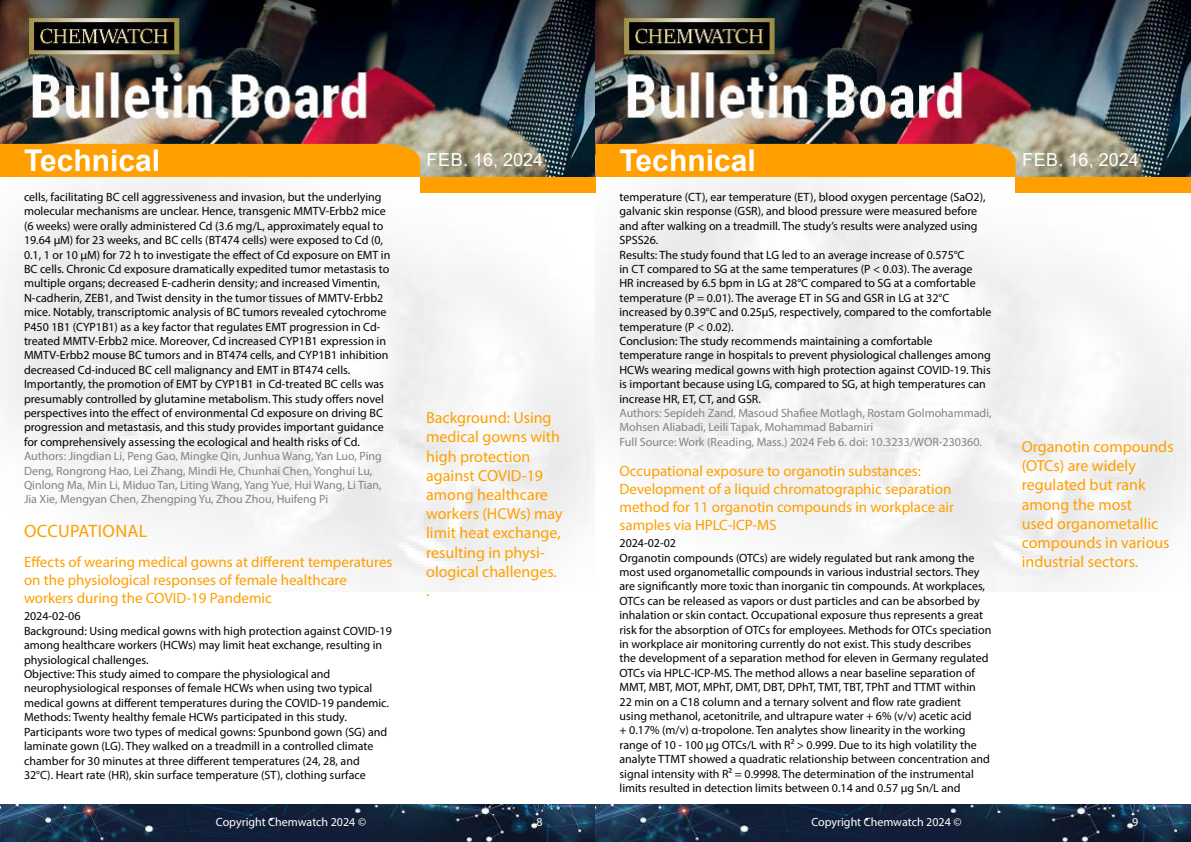
<style>
.page{position:relative;width:1191px;height:842px;background:#fff}
.page>*{position:absolute;margin:0;border:0;box-sizing:border-box;transform-origin:0 0}
.t1{font:700 30px "Arial";color:#fff}
.t2{font:18px "Arial";color:#fff}
.t3{font:18px "Myriad Pro";letter-spacing:.02em;color:#ff9f00}
.t4{font:16px/19.2px "Myriad Pro";color:#ff9f00}
.t5{font:15px/18px "Myriad Pro";color:#ff9f00}
.t6{font:12px/14.4px "Myriad Pro";color:#000}
.t7{font:12px/14.4px "Myriad Pro";color:#808285}
.t8{font:12px "Myriad Pro";color:#fff}
</style>
<div class="page">
<img style="left:0;top:0;width:1191px;height:592px">
<div style="left:420px;top:177px;width:175px;height:15px;background:#ff9f00"></div>
<div style="left:1015px;top:177px;width:176px;height:15px;background:#ff9f00"></div>
<div style="left:0;top:144px;width:420px;height:33px;background:#ff9f00"></div>
<div style="left:595px;top:144px;width:420px;height:33px;background:#ff9f00"></div>
<img style="left:0;top:804px;width:1191px;height:38px">
<h1 class="t1" style="left:24px;top:139px;width:138px">Technical</h1>
<h1 class="t1" style="left:619px;top:139px;width:138px">Technical</h1>
<p class="t6" style="left:24px;top:190px;width:368px">cells, facilitating BC cell aggressiveness and invasion, but the underlying molecular mechanisms are unclear. Hence, transgenic MMTV-Erbb2 mice (6 weeks) were orally administered Cd (3.6 mg/L, approximately equal to 19.64 μΜ) for 23 weeks, and BC cells (BT474 cells) were exposed to Cd (0, 0.1, 1 or 10 μΜ) for 72 h to investigate the effect of Cd exposure on EMT in BC cells. Chronic Cd exposure dramatically expedited tumor metastasis to multiple organs; decreased E-cadherin density; and increased Vimentin, N-cadherin, ZEB1, and Twist density in the tumor tissues of MMTV-Erbb2 mice. Notably, transcriptomic analysis of BC tumors revealed cytochrome P450 1B1 (CYP1B1) as a key factor that regulates EMT progression in Cd&shy;treated MMTV-Erbb2 mice. Moreover, Cd increased CYP1B1 expression in MMTV-Erbb2 mouse BC tumors and in BT474 cells, and CYP1B1 inhibition decreased Cd-induced BC cell malignancy and EMT in BT474 cells.<br>Importantly, the promotion of EMT by CYP1B1 in Cd-treated BC cells was presumably controlled by glutamine metabolism. This study offers novel perspectives into the effect of environmental Cd exposure on driving BC progression and metastasis, and this study provides important guidance for comprehensively assessing the ecological and health risks of Cd.</p>
<p class="t7" style="left:24px;top:449px;width:359px">Authors: Jingdian Li, Peng Gao, Mingke Qin, Junhua Wang, Yan Luo, Ping Deng, Rongrong Hao, Lei Zhang, Mindi He, Chunhai Chen, Yonghui Lu, Qinlong Ma, Min Li, Miduo Tan, Liting Wang, Yang Yue, Hui Wang, Li Tian, Jia Xie, Mengyan Chen, Zhengping Yu, Zhou Zhou, Huifeng Pi</p>
<h2 class="t3" style="left:24px;top:520px;width:125px">OCCUPATIONAL</h2>
<p class="t5" style="left:24px;top:553px;width:370px">Effects of wearing medical gowns at different temperatures on the physiological responses of female healthcare workers during the COVID-19 Pandemic</p>
<p class="t6" style="left:24px;top:609px;width:369px">2024-02-06<br>Background: Using medical gowns with high protection against COVID-19 among healthcare workers (HCWs) may limit heat exchange, resulting in physiological challenges.<br>Objective: This study aimed to compare the physiological and neurophysiological responses of female HCWs when using two typical medical gowns at different temperatures during the COVID-19 pandemic.<br>Methods: Twenty healthy female HCWs participated in this study.<br>Participants wore two types of medical gowns: Spunbond gown (SG) and laminate gown (LG). They walked on a treadmill in a controlled climate chamber for 30 minutes at three different temperatures (24, 28, and 32°C). Heart rate (HR), skin surface temperature (ST), clothing surface</p>
<h2 class="t2" style="left:426px;top:148px;width:118px">Feb. 16, 2024</h2>
<h2 class="t2" style="left:1022px;top:148px;width:118px">Feb. 16, 2024</h2>
<p class="t6" style="left:619px;top:190px;width:373px">temperature (CT), ear temperature (ET), blood oxygen percentage (SaO2), galvanic skin response (GSR), and blood pressure were measured before and after walking on a treadmill. The study’s results were analyzed using SPSS26.<br>Results: The study found that LG led to an average increase of 0.575°C<br>in CT compared to SG at the same temperatures (P &lt; 0.03). The average<br>HR increased by 6.5 bpm in LG at 28°C compared to SG at a comfortable temperature (P = 0.01). The average ET in SG and GSR in LG at 32°C increased by 0.39°C and 0.25μS, respectively, compared to the comfortable temperature (P &lt; 0.02).<br>Conclusion: The study recommends maintaining a comfortable temperature range in hospitals to prevent physiological challenges among HCWs wearing medical gowns with high protection against COVID-19. This is important because using LG, compared to SG, at high temperatures can increase HR, ET, CT, and GSR.</p>
<p class="t7" style="left:619px;top:406px;width:373px">Authors: Sepideh Zand, Masoud Shafiee Motlagh, Rostam Golmohammadi,<br>Mohsen Aliabadi, Leili Tapak, Mohammad Babamiri<br>Full Source: Work (Reading, Mass.) 2024 Feb 6. doi: 10.3233/WOR-230360.</p>
<p class="t5" style="left:619px;top:462px;width:336px">Occupational exposure to organotin substances:<br>Development of a liquid chromatographic separation method for 11 organotin compounds in workplace air samples via HPLC-ICP-MS</p>
<p class="t6" style="left:619px;top:536px;width:373px">2024-02-02<br>Organotin compounds (OTCs) are widely regulated but rank among the most used organometallic compounds in various industrial sectors. They are significantly more toxic than inorganic tin compounds. At workplaces, OTCs can be released as vapors or dust particles and can be absorbed by inhalation or skin contact. Occupational exposure thus represents a great risk for the absorption of OTCs for employees. Methods for OTCs speciation in workplace air monitoring currently do not exist. This study describes<br>the development of a separation method for eleven in Germany regulated OTCs via HPLC-ICP-MS. The method allows a near baseline separation of MMT, MBT, MOT, MPhT, DMT, DBT, DPhT, TMT, TBT, TPhT and TTMT within<br>22 min on a C18 column and a ternary solvent and flow rate gradient using methanol, acetonitrile, and ultrapure water + 6% (v/v) acetic acid<br>+ 0.17% (m/v) α-tropolone. Ten analytes show linearity in the working range of 10 - 100 µg OTCs/L with R² &gt; 0.999. Due to its high volatility the analyte TTMT showed a quadratic relationship between concentration and signal intensity with R² = 0.9998. The determination of the instrumental limits resulted in detection limits between 0.14 and 0.57 µg Sn/L and</p>
<h3 class="t4" style="left:426px;top:408px;width:138px">Background: Using medical gowns with high protection against COVID-19 among healthcare workers (HCWs) may limit heat exchange, resulting in physi&shy;ological challenges. .</h3>
<h3 class="t4" style="left:1021px;top:437px;width:153px">Organotin compounds (OTCs) are widely regulated but rank among the most<br>used organometallic compounds in various industrial sectors.</h3>
<p class="t8" style="left:216px;top:815px;width:152px">Copyright Chemwatch 2024 ©</p>
<p class="t8" style="left:536px;top:815px;width:8px">8</p>
<p class="t8" style="left:811px;top:815px;width:152px">Copyright Chemwatch 2024 ©</p>
<p class="t8" style="left:1132px;top:815px;width:8px">9</p>
</div>
